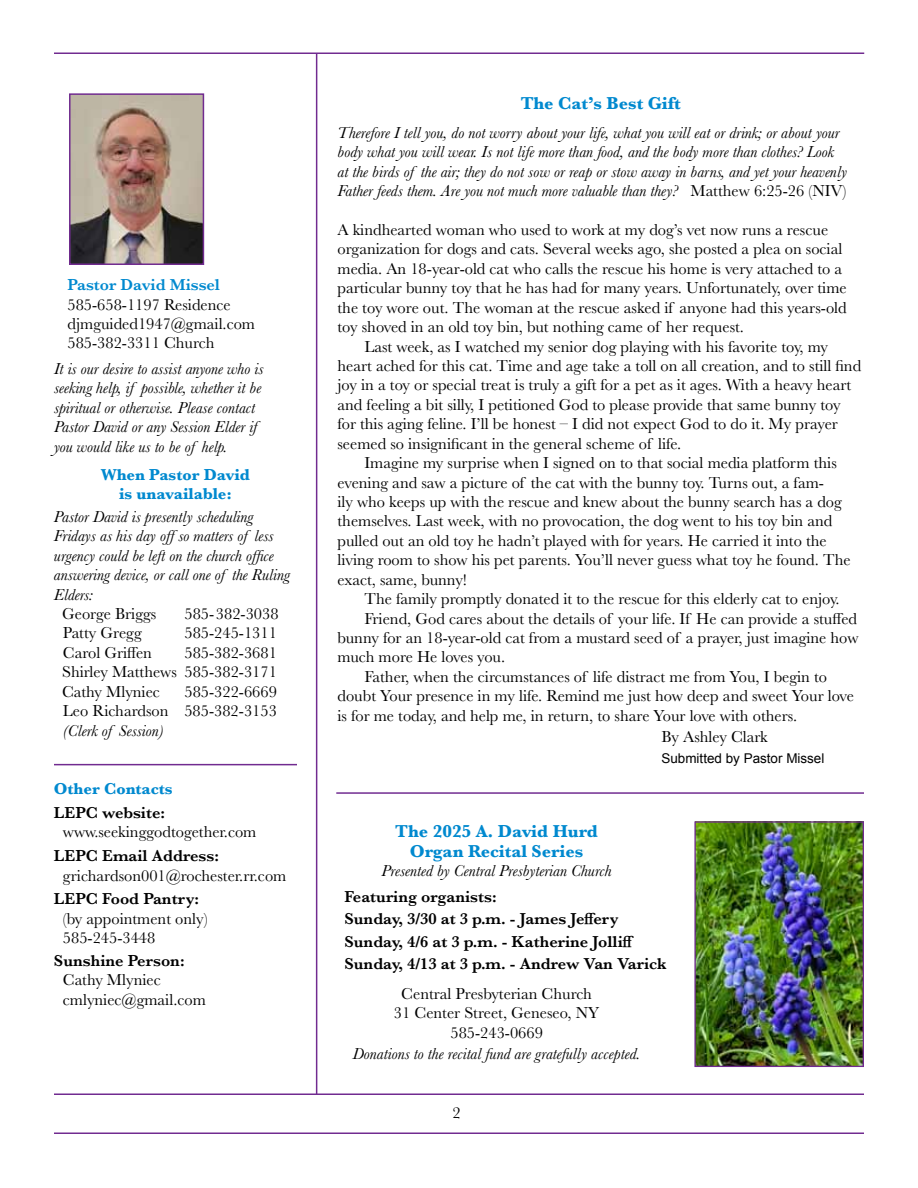
<style>
.page{position:relative;width:918px;height:1188px;background:#fff}
.page>*{position:absolute;margin:0;border:0;box-sizing:border-box;transform-origin:0 0}
.t1{font:700 18px/19.4px "Baskerville";color:#0089cf;text-align:center}
.t2{font:16.5px/19.5px "Baskerville";color:#000}
.t3{font:italic 16.5px/19.5px "Baskerville";color:#000}
.t4{font:600 16.5px/22.4px "Baskerville";color:#000}
.t5{font:700 16.5px/19.5px "Baskerville";color:#0089cf;text-align:center}
.t6{font:600 16.5px "Baskerville";color:#0089cf}
.t7{font:13.5px "Arial";color:#000}
.s1{font-style:normal}
</style>
<div class="page">
<hr style="left:54px;top:1094px;width:810px;height:1px;background:#712b90">
<hr style="left:54px;top:1133px;width:810px;height:1px;background:#712b90">
<hr style="left:316px;top:54px;width:1px;height:1040px;background:#712b90">
<hr style="left:54px;top:53px;width:810px;height:1px;background:#712b90">
<img style="left:71px;top:95px;width:131px;height:168px">
<div style="left:69px;top:93px;width:135px;height:172px;border:1px solid #712b90"></div>
<hr style="left:336px;top:792px;width:528px;height:2px;background:#712b90">
<hr style="left:54px;top:764px;width:243px;height:1px;background:#712b90">
<img style="left:696px;top:823px;width:166px;height:242px">
<div style="left:694px;top:821px;width:170px;height:246px;border:1px solid #712b90"></div>
<p class="t6" style="left:67px;top:273px;width:154px">Pastor David Missel</p>
<p class="t2" style="left:67px;top:295px;width:189px">585-658-1197 Residence djmguided1947@gmail.com<br>585-382-3311 Church</p>
<p class="t3" style="left:54px;top:359px;width:211px">It is our desire to assist anyone who is seeking help, if possible, whether it be spiritual or otherwise. Please contact Pastor David or any Session Elder if you would like us to be of help.</p>
<p class="t5" style="left:101px;top:465px;width:150px">When Pastor David is unavailable:</p>
<p class="t3" style="left:54px;top:507px;width:238px">Pastor David is presently scheduling Fridays as his day offso matters of less urgency could be left on the church office answering device, or call one of the Ruling Elders:</p>
<p class="t2" style="left:62px;top:604px;width:96px">George Briggs</p>
<p class="t2" style="left:184px;top:604px;width:96px">585-382-3038</p>
<p class="t2" style="left:63px;top:624px;width:80px">Patty Gregg</p>
<p class="t2" style="left:184px;top:624px;width:94px">585-245-1311</p>
<p class="t2" style="left:63px;top:643px;width:91px">Carol Griffen</p>
<p class="t2" style="left:62px;top:643px;width:216px;text-align:justify;text-indent:122px">585-382-3681<br>Shirley Matthews 585-382-3171<br>Cathy Mlyniec</p>
<p class="t2" style="left:63px;top:682px;width:215px;text-align:right">585-322-6669<br>Leo Richardson 585-382-3153</p>
<p class="t3" style="left:63px;top:720px;width:102px">(Clerk of Session)</p>
<p class="t5" style="left:54px;top:779px;width:120px">Other Contacts</p>
<p class="t4" style="left:54px;top:801px;width:113px">LEPC website:</p>
<p class="t2" style="left:63px;top:822px;width:195px">www.seekinggodtogether.com</p>
<p class="t4" style="left:54px;top:844px;width:167px">LEPC Email Address:</p>
<p class="t2" style="left:63px;top:866px;width:225px">grichardson001@rochester.rr.com</p>
<p class="t4" style="left:54px;top:888px;width:147px">LEPC Food Pantry:</p>
<p class="t2" style="left:63px;top:909px;width:146px">(by appointment only)<br>585-245-3448</p>
<p class="t4" style="left:54px;top:949px;width:132px">Sunshine Person:</p>
<p class="t2" style="left:63px;top:970px;width:144px">Cathy Mlyniec cmlyniec@gmail.com</p>
<p class="t1" style="left:521px;top:94px;width:162px">The Cat’s Best Gift</p>
<p class="t3" style="left:338px;top:123px;width:511px">Therefore I tell you, do not worry about your life, what you will eat or drink; or about your body what you will wear. Is not life more than food, and the body more than clothes? Look at the birds of the air; they do not sow or reap or stow away in barns, and yet your heavenly Father feeds them. Are you not much more valuable than they? <span class="s1">Matthew 6:25-26 (NIV)</span></p>
<p class="t2" style="left:338px;top:220px;width:511px">A kindhearted woman who used to work at my dog’s vet now runs a rescue organization for dogs and cats. Several weeks ago, she posted a plea on social media. An 18-year-old cat who calls the rescue his home is very attached to a particular bunny toy that he has had for many years. Unfortunately, over time the toy wore out. The woman at the rescue asked if anyone had this years-old toy shoved in an old toy bin, but nothing came of her request.</p>
<p class="t2" style="left:338px;top:337px;width:525px;text-indent:27px">Last week, as I watched my senior dog playing with his favorite toy, my heart ached for this cat. Time and age take a toll on all creation, and to still find joy in a toy or special treat is truly a gift for a pet as it ages. With a heavy heart and feeling a bit silly, I petitioned God to please provide that same bunny toy for this aging feline. I’ll be honest – I did not expect God to do it. My prayer seemed so insignificant in the general scheme of life.</p>
<p class="t2" style="left:338px;top:453px;width:515px;text-indent:27px">Imagine my surprise when I signed on to that social media platform this evening and saw a picture of the cat with the bunny toy. Turns out, a fam-<br>ily who keeps up with the rescue and knew about the bunny search has a dog themselves. Last week, with no provocation, the dog went to his toy bin and pulled out an old toy he hadn’t played with for years. He carried it into the living room to show his pet parents. You’ll never guess what toy he found. The exact, same, bunny!</p>
<p class="t2" style="left:364px;top:589px;width:477px">The family promptly donated it to the rescue for this elderly cat to enjoy.</p>
<p class="t2" style="left:364px;top:609px;width:494px">Friend, God cares about the details of your life. If He can provide a stuffed</p>
<p class="t2" style="left:338px;top:628px;width:523px">bunny for an 18-year-old cat from a mustard seed of a prayer, just imagine how</p>
<p class="t2" style="left:338px;top:648px;width:169px">much more He loves you.</p>
<p class="t2" style="left:364px;top:667px;width:464px">Father, when the circumstances of life distract me from You, I begin to</p>
<p class="t2" style="left:338px;top:686px;width:518px">doubt Your presence in my life. Remind me just how deep and sweet Your love</p>
<p class="t2" style="left:338px;top:706px;width:461px">is for me today, and help me, in return, to share Your love with others.</p>
<p class="t2" style="left:661px;top:727px;width:108px">By Ashley Clark</p>
<p class="t7" style="left:662px;top:749px;width:164px">Submitted by Pastor Missel</p>
<p class="t1" style="left:395px;top:822px;width:204px">The 2025 A. David Hurd<br>Organ Recital Series</p>
<p class="t3" style="left:382px;top:861px;width:231px">Presented by Central Presbyterian Church</p>
<p class="t4" style="left:344px;top:885px;width:324px">Featuring organists:<br>Sunday, 3/30 at 3 p.m. - James Jeffery Sunday, 4/6 at 3 p.m. - Katherine Jolliff Sunday, 4/13 at 3 p.m. - Andrew Van Varick</p>
<p class="t2" style="left:394px;top:984px;width:207px;text-align:center">Central Presbyterian Church<br>31 Center Street, Geneseo, NY<br>585-243-0669</p>
<p class="t3" style="left:353px;top:1044px;width:289px">Donations to the recital fund are gratefully accepted.</p>
<p class="t2" style="left:453px;top:1103px;width:10px">2</p>
</div>
